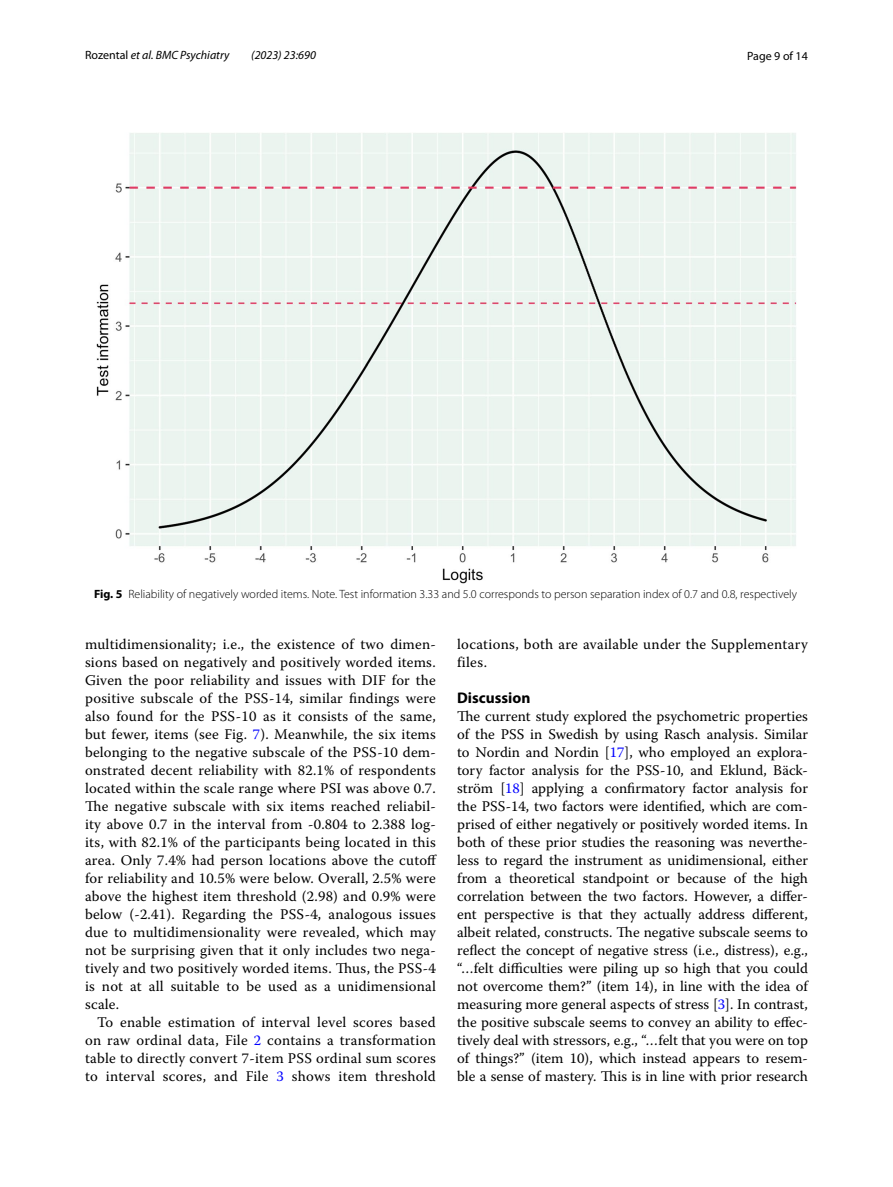
<style>
.page{position:relative;width:893px;height:1187px;background:#fff}
.page>*{position:absolute;margin:0;border:0;box-sizing:border-box;transform-origin:0 0}
.t1{font:700 15.45px "Myriad Pro";color:#000}
.t2{font:14.7px/18px "Warnock Pro";letter-spacing:.015em;color:#000;text-align:justify}
.t3{font:300 12px "Myriad Pro";color:#000}
.t4{font:italic 12px "Myriad Pro";color:#000}
.t5{font:12px "Myriad Pro";color:#000}
.s1{font-style:normal}
.s2{font-weight:700}
.s3{color:#00f}
</style>
<div class="page">
<img style="left:96px;top:133px;width:701px;height:450px">
<p class="t4" style="left:85px;top:48px;width:146px"><span class="s1">Rozental</span> et al. BMC Psychiatry</p>
<p class="t4" style="left:251px;top:48px;width:66px">(2023) 23:690</p>
<p class="t5" style="left:747px;top:48px;width:62px">Page 9 of 14</p>
<p class="t3" style="left:94px;top:587px;width:705px"><span class="s2">Fig. 5</span> Reliability of negatively worded items. Note. Test information 3.33 and 5.0 corresponds to person separation index of 0.7 and 0.8, respectively</p>
<p class="t2" style="left:85px;top:635px;width:353px">multidimensionality; i.e., the existence of two dimen&shy;sions based on negatively and positively worded items.<br>Given the poor reliability and issues with DIF for the positive subscale of the PSS-14, similar findings were also found for the PSS-10 as it consists of the same, but fewer, items (see Fig. <span class="s3">7</span>). Meanwhile, the six items belonging to the negative subscale of the PSS-10 dem&shy;onstrated decent reliability with 82.1% of respondents located within the scale range where PSI was above 0.7.<br>The negative subscale with six items reached reliabil&shy;ity above 0.7 in the interval from -0.804 to 2.388 log&shy;its, with 82.1% of the participants being located in this area. Only 7.4% had person locations above the cutoff for reliability and 10.5% were below. Overall, 2.5% were above the highest item threshold (2.98) and 0.9% were below (-2.41). Regarding the PSS-4, analogous issues due to multidimensionality were revealed, which may not be surprising given that it only includes two nega&shy;tively and two positively worded items. Thus, the PSS-4 is not at all suitable to be used as a unidimensional scale.</p>
<p class="t2" style="left:85px;top:1013px;width:352px;text-indent:12px">To enable estimation of interval level scores based on raw ordinal data, File <span class="s3">2</span> contains a transformation table to directly convert 7-item PSS ordinal sum scores to interval scores, and File <span class="s3">3</span> shows item threshold</p>
<p class="t2" style="left:457px;top:635px;width:352px">locations, both are available under the Supplementary files.</p>
<p class="t1" style="left:457px;top:687px;width:75px">Discussion</p>
<p class="t2" style="left:457px;top:707px;width:352px">The current study explored the psychometric properties of the PSS in Swedish by using Rasch analysis. Similar to Nordin and Nordin [<span class="s3">17</span>], who employed an explora&shy;tory factor analysis for the PSS-10, and Eklund, Bäck&shy;ström [<span class="s3">18</span>] applying a confirmatory factor analysis for the PSS-14, two factors were identified, which are com&shy;prised of either negatively or positively worded items. In both of these prior studies the reasoning was neverthe&shy;less to regard the instrument as unidimensional, either from a theoretical standpoint or because of the high correlation between the two factors. However, a differ&shy;ent perspective is that they actually address different, albeit related, constructs. The negative subscale seems to reflect the concept of negative stress (i.e., distress), e.g., “…felt difficulties were piling up so high that you could not overcome them?” (item 14), in line with the idea of measuring more general aspects of stress [<span class="s3">3</span>]. In contrast, the positive subscale seems to convey an ability to effec&shy;tively deal with stressors, e.g., “…felt that you were on top of things?” (item 10), which instead appears to resem&shy;ble a sense of mastery. This is in line with prior research</p>
</div>
